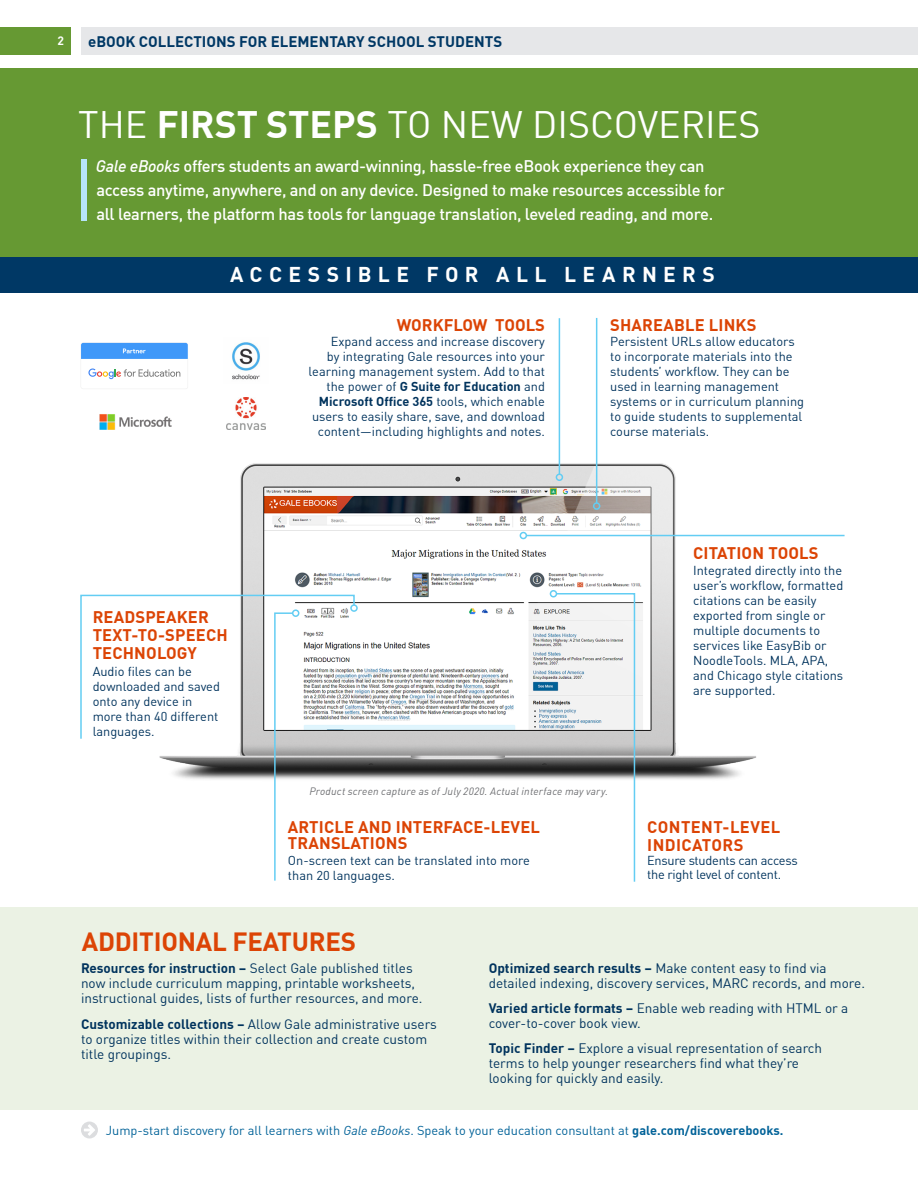
<style>
.page{position:relative;width:918px;height:1188px;background:#fff}
.page>*{position:absolute;margin:0;border:0;box-sizing:border-box;transform-origin:0 0}
.t1{font:37.5px "DIN Offc";color:#fff}
.t2{font:700 25.8px "DIN Offc";letter-spacing:-.01em;color:#dc4405}
.t3{font:700 21px "DIN Offc";letter-spacing:.3em;color:#fff}
.t4{font:500 16.5px/24px "DIN Offc";letter-spacing:-.02em;color:#fff}
.t5{font:700 16.5px/18px "DIN Offc";letter-spacing:.01em;color:#dc4405}
.t6{font:700 15px "DIN Offc";color:#003865}
.t7{font:13.5px/15px "DIN Offc";color:#00335d}
.t8{font:12.75px/15px "DIN Offc";color:#00335d}
.t9{font:12.75px "DIN Offc";color:#006298}
.t10{font:12.75px/14.2px "DIN Offc";letter-spacing:-.02em;color:#00335d}
.t11{font:700 12px "DIN Offc";color:#fff}
.t12{font:italic 10.5px "DIN Offc";letter-spacing:.02em;color:#6c6d70}
.s1{font-weight:700}
.s2{font-style:italic}
</style>
<div class="page">
<div style="left:81px;top:27px;width:837px;height:27px;background:#e6e7e9"></div>
<div style="left:0;top:27px;width:71px;height:27px;background:#693"></div>
<svg style="left:81px;top:1122px;width:17px;height:16px"></svg>
<div style="left:0;top:253px;width:918px;height:40px;background:#003865"></div>
<div style="left:0;top:907px;width:918px;height:203px;background:#ebf2e4"></div>
<div style="left:0;top:68px;width:918px;height:189px;background:#693"></div>
<div style="left:81px;top:159px;width:6px;height:62px;background:#b6e4f9"></div>
<img style="left:240px;top:408px;width:557px;height:372px">
<div style="left:350px;top:604px;width:8px;height:8px;border:2px solid #63cdf3;border-radius:50%"></div>
<hr style="left:596px;top:318px;width:1px;height:185px;background:#63cdf3">
<div style="left:593px;top:502px;width:7px;height:8px;border:2px solid #63cdf3;border-radius:50%"></div>
<svg style="left:555px;top:592px;width:81px;height:290px"></svg>
<div style="left:550px;top:590px;width:7px;height:8px;border:2px solid #63cdf3;border-radius:50%"></div>
<hr style="left:559px;top:318px;width:1px;height:156px;background:#63cdf3">
<div style="left:556px;top:474px;width:7px;height:7px;border:2px solid #63cdf3;border-radius:50%"></div>
<hr style="left:526px;top:535px;width:319px;height:1px;background:#63cdf3">
<div style="left:520px;top:532px;width:7px;height:7px;border:2px solid #63cdf3;border-radius:50%"></div>
<img style="left:226px;top:398px;width:39px;height:32px">
<img style="left:232px;top:342px;width:28px;height:38px">
<img style="left:99px;top:414px;width:73px;height:16px">
<svg style="left:81px;top:343px;width:107px;height:46px"></svg>
<svg style="left:80px;top:594px;width:276px;height:287px"></svg>
<div style="left:292px;top:609px;width:7px;height:8px;border:2px solid #63cdf3;border-radius:50%"></div>
<p class="t11" style="left:58px;top:33px;width:8px">2</p>
<p class="t6" style="left:88px;top:31px;width:416px">eBOOK COLLECTIONS FOR ELEMENTARY SCHOOL STUDENTS</p>
<h1 class="t1" style="left:78px;top:101px;width:684px">THE <span class="s1">FIRST STEPS</span> TO NEW DISCOVERIES</h1>
<p class="t4" style="left:96px;top:154px;width:630px"><span class="s2">Gale eBooks</span> offers students an award-winning, hassle-free eBook experience they can access anytime, anywhere, and on any device. Designed to make resources accessible for all learners, the platform has tools for language translation, leveled reading, and more.</p>
<h3 class="t3" style="left:230px;top:261px;width:486px">ACCESSIBLE FOR ALL LEARNERS</h3>
<p class="t5" style="left:93px;top:608px;width:137px">READSPEAKER<br>TEXT-TO-SPEECH<br>TECHNOLOGY</p>
<p class="t8" style="left:93px;top:664px;width:129px">Audio files can be downloaded and saved onto any device in more than 40 different languages.</p>
<p class="t5" style="left:397px;top:316px;width:150px">WORKFLOW TOOLS</p>
<p class="t8" style="left:309px;top:334px;width:238px;text-align:right">Expand access and increase discovery<br>by integrating Gale resources into your learning management system. Add to that the power of <span class="s1">G Suite for Education</span> and <span class="s1">Microsoft Office 365</span> tools, which enable users to easily share, save, and download content—including highlights and notes.</p>
<p class="t5" style="left:610px;top:316px;width:148px">SHAREABLE LINKS</p>
<p class="t8" style="left:610px;top:334px;width:195px">Persistent URLs allow educators to incorporate materials into the students’ workflow. They can be used in learning management systems or in curriculum planning to guide students to supplemental course materials.</p>
<p class="t5" style="left:693px;top:544px;width:127px">CITATION TOOLS</p>
<p class="t8" style="left:693px;top:563px;width:152px">Integrated directly into the user’s workflow, formatted citations can be easily exported from single or multiple documents to services like EasyBib or<br>NoodleTools. MLA, APA, and Chicago style citations are supported.</p>
<p class="t12" style="left:309px;top:785px;width:300px">Product screen capture as of July 2020. Actual interface may vary.</p>
<p class="t5" style="left:288px;top:819px;width:254px;line-height:16.4px">ARTICLE AND INTERFACE-LEVEL<br>TRANSLATIONS</p>
<p class="t8" style="left:288px;top:853px;width:243px">On-screen text can be translated into more than 20 languages.</p>
<p class="t5" style="left:647px;top:818px;width:135px">CONTENT-LEVEL<br>INDICATORS</p>
<p class="t10" style="left:647px;top:853px;width:152px">Ensure students can access the right level of content.</p>
<h2 class="t2" style="left:82px;top:924px;width:276px">ADDITIONAL FEATURES</h2>
<p class="t7" style="left:81px;top:961px;width:343px"><span class="s1">Resources for instruction –</span> Select Gale published titles now include curriculum mapping, printable worksheets, instructional guides, lists of further resources, and more.</p>
<p class="t7" style="left:81px;top:1017px;width:358px"><span class="s1">Customizable collections –</span> Allow Gale administrative users to organize titles within their collection and create custom title groupings.</p>
<p class="t7" style="left:489px;top:961px;width:378px"><span class="s1">Optimized search results –</span> Make content easy to find via detailed indexing, discovery services, MARC records, and more.</p>
<p class="t7" style="left:489px;top:1001px;width:361px"><span class="s1">Varied article formats –</span> Enable web reading with HTML or a cover-to-cover book view.</p>
<p class="t7" style="left:489px;top:1041px;width:335px"><span class="s1">Topic Finder –</span> Explore a visual representation of search terms to help younger researchers find what they’re looking for quickly and easily.</p>
<p class="t9" style="left:106px;top:1123px;width:679px">Jump-start discovery for all learners with <span class="s2">Gale eBooks</span>. Speak to your education consultant at <span class="s1">gale.com/discoverebooks.</span></p>
</div>
